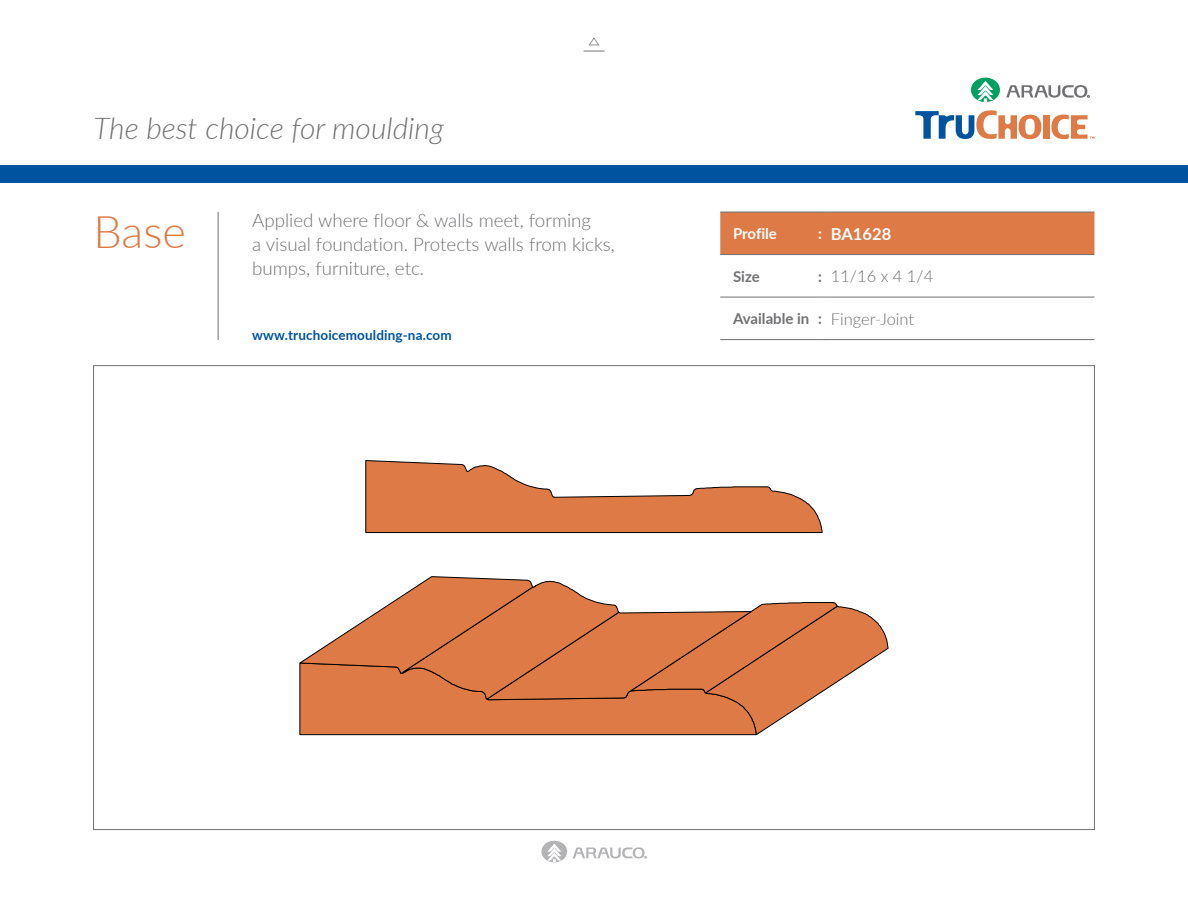
<style>
.page{position:relative;width:1188px;height:918px;background:#fff}
.page>*{position:absolute;margin:0;border:0;box-sizing:border-box;transform-origin:0 0}
.t1{font:300 45px "Lato";color:#de7a46}
.t2{font:italic 300 30px "Lato";color:#717073}
.t3{font:300 18.75px/24px "Lato";color:#717073}
.t4{font:300 16.5px "Lato";color:#717073}
.t5{font:700 16.5px "Lato";color:#fff}
.t6{font:700 15px "Lato";color:#717073}
.t7{font:700 15px "Lato";letter-spacing:-.005em;color:#fff}
.t8{font:700 13.5px "Lato";letter-spacing:.01em;color:#00539f}
.s1{font-size:15px}
.s2{font-weight:700;font-size:15px}
.s3{font-weight:300;font-size:16.5px}
</style>
<div class="page">
<div style="left:1043px;top:115px;width:7px;height:24px;background:#de7a46"></div>
<svg style="left:915px;top:110px;width:126px;height:29px"></svg>
<svg style="left:1051px;top:115px;width:43px;height:24px"></svg>
<svg style="left:1006px;top:85px;width:84px;height:13px"></svg>
<div style="left:971px;top:78px;width:29px;height:24px;background:#00a160;border-radius:50%"></div>
<svg style="left:978px;top:81px;width:15px;height:21px"></svg>
<hr style="left:218px;top:212px;width:1px;height:128px;background:#717073">
<svg style="left:573px;top:847px;width:74px;height:12px"></svg>
<div style="left:541px;top:841px;width:26px;height:21px;background:#b3b3b6;border-radius:50%"></div>
<svg style="left:547px;top:844px;width:14px;height:18px"></svg>
<div style="left:0;top:165px;width:1188px;height:17px;background:#00539f"></div>
<svg style="left:584px;top:37px;width:20px;height:15px"></svg>
<div style="left:720px;top:212px;width:374px;height:43px;background:#de7a46"></div>
<hr style="left:831px;top:254px;width:263px;height:1px;background:#717073">
<hr style="left:720px;top:297px;width:98px;height:1px;background:#717073">
<svg style="left:818px;top:297px;width:13px;height:1px"></svg>
<hr style="left:831px;top:297px;width:263px;height:1px;background:#717073">
<hr style="left:720px;top:339px;width:98px;height:1px;background:#717073">
<svg style="left:818px;top:339px;width:13px;height:1px"></svg>
<hr style="left:831px;top:339px;width:263px;height:1px;background:#717073">
<svg style="left:365px;top:460px;width:458px;height:73px"></svg>
<svg style="left:299px;top:576px;width:590px;height:160px"></svg>
<h2 class="t2" style="left:94px;top:107px;width:352px">The best choice for moulding</h2>
<h1 class="t1" style="left:94px;top:201px;width:94px">Base</h1>
<p class="t3" style="left:252px;top:208px;width:364px">Applied where floor &amp; walls meet, forming<br>a visual foundation. Protects walls from kicks, bumps, furniture, etc.</p>
<p class="t8" style="left:252px;top:325px;width:201px">www.truchoicemoulding-na.com</p>
<p class="t7" style="left:733px;top:223px;width:45px">Profile</p>
<p class="t5" style="left:818px;top:222px;width:75px"><span class="s1">:</span> BA1628</p>
<p class="t6" style="left:733px;top:265px;width:28px">Size</p>
<p class="t4" style="left:818px;top:265px;width:117px"><span class="s2">:</span> 11/16 x 4 1/4</p>
<p class="t6" style="left:733px;top:308px;width:183px">Available in : <span class="s3">Finger-Joint</span></p>
</div>
